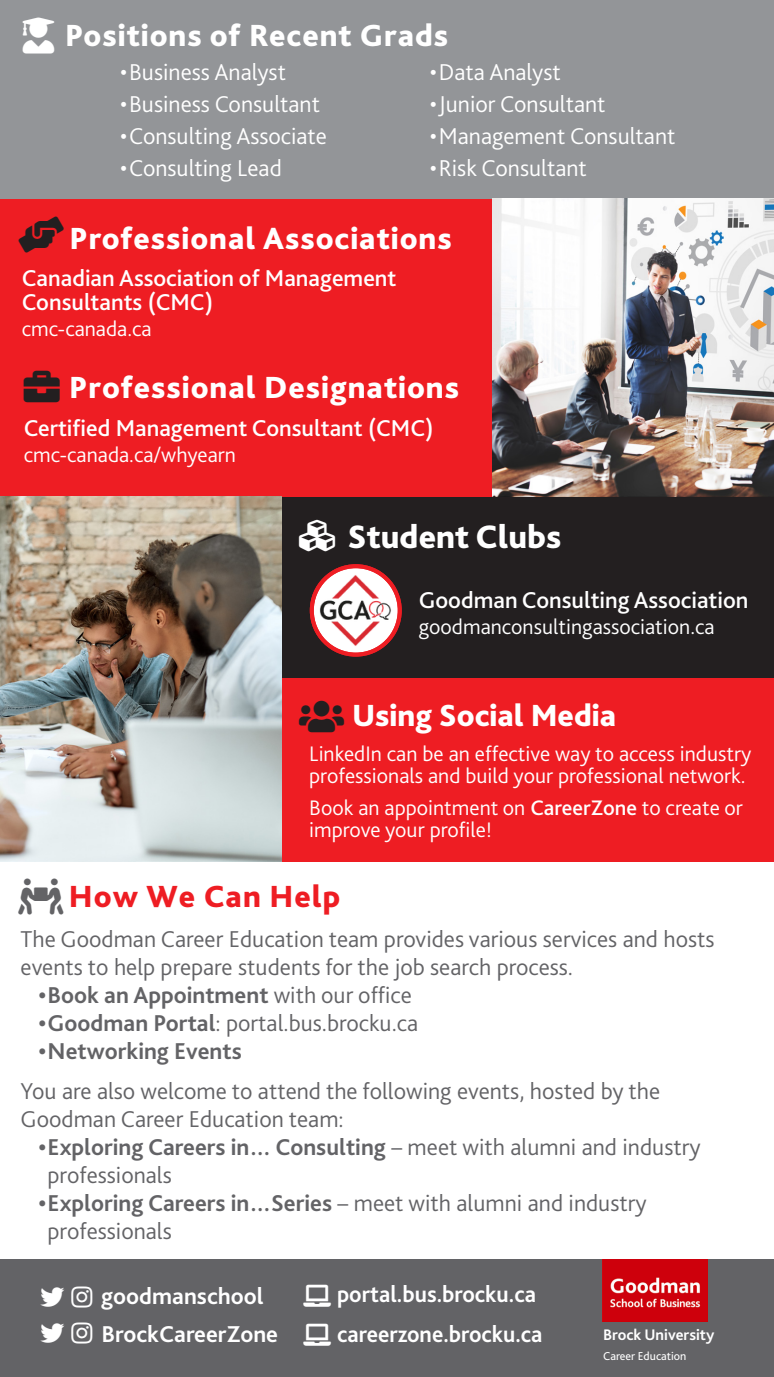
<style>
.page{position:relative;width:774px;height:1377px;background:#fff}
.page>*{position:absolute;margin:0;border:0;box-sizing:border-box;transform-origin:0 0}
.t1{font:36px "Font Awesome 5 Free Solid";color:#fff}
.t2{font:36px "Font Awesome 5 Free Solid";color:#231f20}
.t3{font:800 34px "Bliss 2";color:#fff}
.t4{font:800 32px "Bliss 2";letter-spacing:.03em;color:#fff}
.t5{font:800 32px "Bliss 2";color:#fff}
.t6{font:800 32px "Bliss 2";letter-spacing:.03em;color:#ee1d23}
.t7{font:300 24px/28px "Bliss 2";color:#636366}
.t8{font:300 24px "Bliss 2";color:#fff}
.t9{font:500 24px/24px "Bliss 2";color:#fff}
.t10{font:700 24px "Bliss 2";color:#636366}
.t11{font:700 24px "Bliss 2";color:#fff;scale:.96 1}
.t12{font:700 24px "Bliss 2";color:#fff}
.t13{font:24px "Font Awesome 5 Brands";color:#fff}
.t14{font:300 22px/22px "Bliss 2";color:#fff}
.t15{font:22px "Font Awesome 5 Free Solid";color:#fff}
.t16{font:700 16px "Bliss 2";color:#fff}
.t17{font:12px "Bliss 2";color:#fff}
.s1{font-weight:500}
.s2{font-weight:300}
.s3{font-weight:700}
</style>
<div class="page">
<div style="left:0;top:1259px;width:774px;height:118px;background:#636366"></div>
<img style="left:603px;top:1259px;width:104px;height:62px">
<div style="left:0;top:0;width:774px;height:214px;background:#939598"></div>
<div style="left:281px;top:496px;width:493px;height:182px;background:#231f20"></div>
<div style="left:281px;top:678px;width:493px;height:183px;background:#ee1d23"></div>
<div style="left:0;top:199px;width:537px;height:297px;background:#ee1d23"></div>
<svg style="left:312px;top:566px;width:88px;height:89px"></svg>
<img style="left:317px;top:571px;width:78px;height:78px">
<div style="left:310px;top:564px;width:92px;height:93px;border:4px solid #ee1d23;border-radius:50%"></div>
<img style="left:492px;top:199px;width:282px;height:297px">
<img style="left:0;top:497px;width:281px;height:364px">
<p class="t1" style="left:23px;top:17px;width:34px">◆▲◆▼</p>
<p class="t4" style="left:65px;top:16px;width:385px">Positions of Recent Grads</p>
<p class="t8" style="left:120px;top:57px;width:167px">•Business Analyst</p>
<p class="t8" style="left:120px;top:89px;width:201px">•Business Consultant</p>
<p class="t8" style="left:120px;top:121px;width:208px">•Consulting Associate</p>
<p class="t8" style="left:120px;top:153px;width:163px">•Consulting Lead</p>
<p class="t8" style="left:430px;top:57px;width:133px">•Data Analyst</p>
<p class="t8" style="left:430px;top:89px;width:177px">•Junior Consultant</p>
<p class="t8" style="left:430px;top:121px;width:247px">•Management Consultant</p>
<p class="t8" style="left:430px;top:153px;width:159px">•Risk Consultant</p>
<p class="t4" style="left:69px;top:218px;width:384px">Professional Associations</p>
<p class="t9" style="left:22px;top:265px;width:376px">Canadian Association of Management<br>Consultants (CMC)</p>
<p class="t14" style="left:22px;top:317px;width:131px">cmc-canada.ca</p>
<p class="t4" style="left:69px;top:367px;width:391px">Professional Designations</p>
<p class="t9" style="left:24px;top:415px;width:411px">Certified Management Consultant (CMC)</p>
<p class="t14" style="left:24px;top:443px;width:214px">cmc-canada.ca/whyearn</p>
<p class="t3" style="left:299px;top:515px;width:264px">◆▲ Student Clubs</p>
<p class="t9" style="left:419px;top:587px;width:331px">Goodman Consulting Association</p>
<p class="t14" style="left:419px;top:615px;width:297px">goodmanconsultingassociation.ca</p>
<p class="t2" style="left:299px;top:698px;width:46px">◆▲▲</p>
<p class="t5" style="left:352px;top:696px;width:266px">Using Social Media</p>
<p class="t14" style="left:309px;top:742px;width:444px">LinkedIn can be an effective way to access industry professionals and build your professional network.</p>
<p class="t14" style="left:309px;top:796px;width:435px">Book an appointment on <span class="s1">CareerZone</span> to create or improve your profile!</p>
<p class="t6" style="left:69px;top:876px;width:273px">How We Can Help</p>
<p class="t7" style="left:21px;top:925px;width:696px">The Goodman Career Education team provides various services and hosts events to help prepare students for the job search process.</p>
<p class="t10" style="left:39px;top:981px;width:375px">•Book an Appointment <span class="s2">with our office</span></p>
<p class="t7" style="left:39px;top:1009px;width:381px"><span class="s3">•Goodman Portal</span>: portal.bus.brocku.ca</p>
<p class="t10" style="left:39px;top:1037px;width:205px">•Networking Events</p>
<p class="t7" style="left:21px;top:1077px;width:641px">You are also welcome to attend the following events, hosted by the<br>Goodman Career Education team:</p>
<p class="t7" style="left:48px;top:1133px;width:654px;text-indent:-9px"><span class="s3">•Exploring Careers in… Consulting</span> – meet with alumni and industry professionals</p>
<p class="t7" style="left:48px;top:1189px;width:601px;text-indent:-9px"><span class="s3">•Exploring Careers in…Series</span> – meet with alumni and industry professionals</p>
<p class="t11" style="left:337px;top:1279px;width:209px">portal.bus.brocku.ca</p>
<p class="t15" style="left:304px;top:1285px;width:29px">●▼□</p>
<p class="t13" style="left:41px;top:1285px;width:26px">▼▼▼</p>
<p class="t12" style="left:101px;top:1282px;width:164px">goodmanschool</p>
<p class="t13" style="left:41px;top:1321px;width:26px">▼▼▼</p>
<p class="t16" style="left:603px;top:1325px;width:113px">Brock University</p>
<p class="t17" style="left:603px;top:1348px;width:85px">Career Education</p>
<p class="t11" style="left:304px;top:1319px;width:250px">●▼□ careerzone.brocku.ca</p>
<p class="t12" style="left:102px;top:1319px;width:178px">BrockCareerZone</p>
</div>
